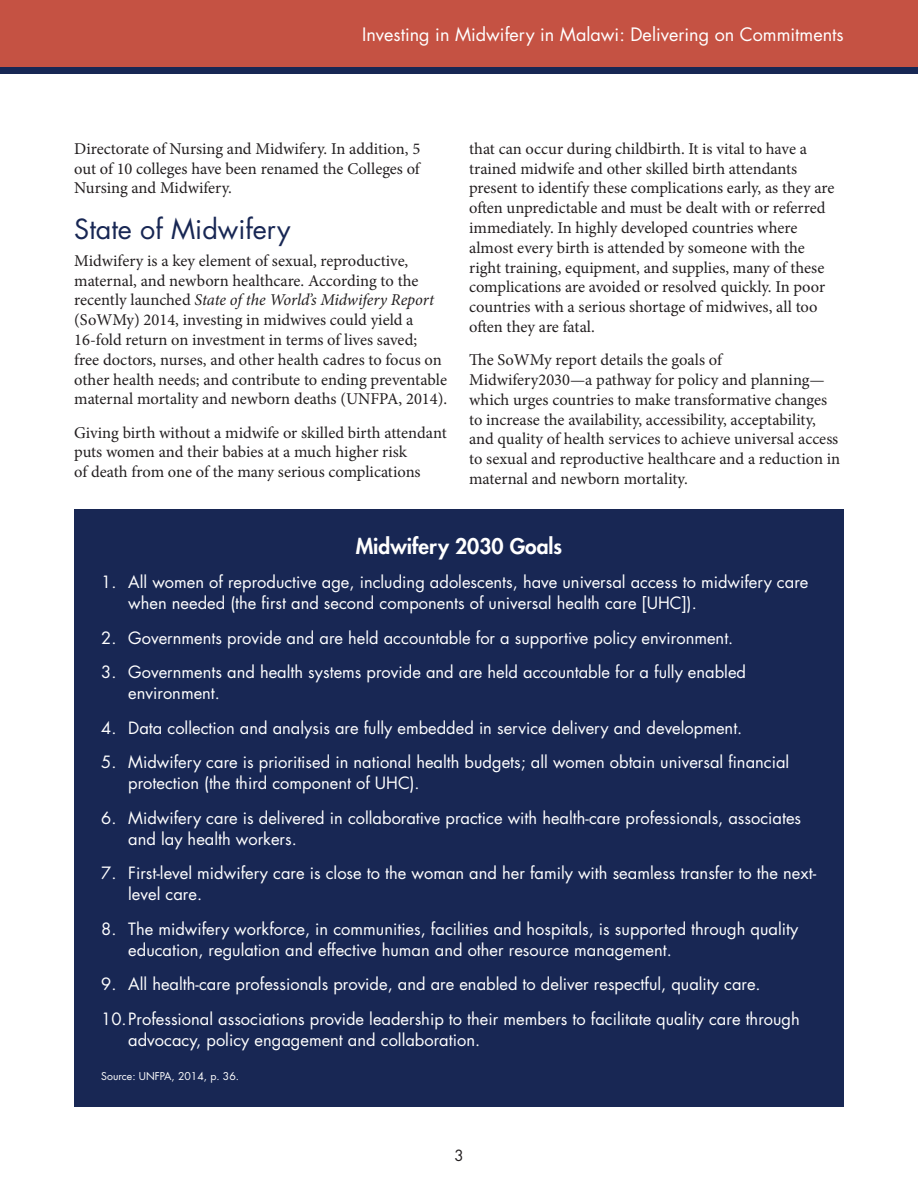
<style>
.page{position:relative;width:918px;height:1188px;background:#fff}
.page>*{position:absolute;margin:0;border:0;box-sizing:border-box;transform-origin:0 0}
.Heading_1{font:27px "Futura Std";color:#182754}
.Callout_Heading{font:800 21px "Futura Std";color:#fff}
.t1{font:18px "Futura Std";color:#fff}
.Body{font:16.5px/19.8px "Minion Pro";color:#231f20}
.t2{font:16.5px/21px "Futura Std";color:#fff}
.Callout_Box{font:15px "Futura Std";color:#231f20}
.Callout_Box-2{font:10.5px "Futura Std";color:#fff}
.s1{font-style:italic}
</style>
<div class="page">
<div style="left:0;top:0;width:918px;height:68px;background:#c55243"></div>
<div style="left:0;top:68px;width:918px;height:6px;background:#182754"></div>
<div style="left:74px;top:509px;width:770px;height:598px;background:#182754"></div>
<p class="t1" style="left:362px;top:23px;width:483px">Investing in Midwifery in Malawi: Delivering on Commitments</p>
<p class="Body" style="left:74px;top:139px;width:348px;text-align:justify">Directorate of Nursing and Midwifery. In addition, 5 out of 10 colleges have been renamed the Colleges of Nursing and Midwifery.</p>
<p class="Heading_1" style="left:74px;top:212px;width:218px">State of Midwifery</p>
<p class="Body" style="left:74px;top:251px;width:374px">Midwifery is a key element of sexual, reproductive, maternal, and newborn healthcare. According to the recently launched <span class="s1">State of the World’s Midwifery Report </span>(SoWMy) 2014, investing in midwives could yield a 16-fold return on investment in terms of lives saved;<br>free doctors, nurses, and other health cadres to focus on other health needs; and contribute to ending preventable maternal mortality and newborn deaths (UNFPA, 2014).</p>
<p class="Body" style="left:74px;top:423px;width:374px">Giving birth without a midwife or skilled birth attendant puts women and their babies at a much higher risk<br>of death from one of the many serious complications</p>
<p class="Body" style="left:469px;top:139px;width:367px">that can occur during childbirth. It is vital to have a trained midwife and other skilled birth attendants present to identify these complications early, as they are often unpredictable and must be dealt with or referred immediately. In highly developed countries where almost every birth is attended by someone with the right training, equipment, and supplies, many of these complications are avoided or resolved quickly. In poor countries with a serious shortage of midwives, all too often they are fatal.</p>
<p class="Body" style="left:469px;top:350px;width:373px">The SoWMy report details the goals of Midwifery2030—a pathway for policy and planning— which urges countries to make transformative changes to increase the availability, accessibility, acceptability, and quality of health services to achieve universal access to sexual and reproductive healthcare and a reduction in maternal and newborn mortality.</p>
<p class="Callout_Heading" style="left:356px;top:532px;width:208px">Midwifery 2030 Goals</p>
<p class="t2" style="left:128px;top:572px;width:682px;text-indent:-27px">1. All women of reproductive age, including adolescents, have universal access to midwifery care when needed (the first and second components of universal health care [UHC]).</p>
<p class="t2" style="left:101px;top:627px;width:634px">2. Governments provide and are held accountable for a supportive policy environment.</p>
<p class="t2" style="left:128px;top:662px;width:619px;text-indent:-27px">3. Governments and health systems provide and are held accountable for a fully enabled environment.</p>
<p class="t2" style="left:101px;top:717px;width:643px">4. Data collection and analysis are fully embedded in service delivery and development.</p>
<p class="t2" style="left:128px;top:752px;width:663px;text-indent:-27px">5. Midwifery care is prioritised in national health budgets; all women obtain universal financial protection (the third component of UHC).</p>
<p class="t2" style="left:128px;top:807px;width:674px;text-indent:-27px">6. Midwifery care is delivered in collaborative practice with health-care professionals, associates and lay health workers.</p>
<p class="t2" style="left:128px;top:863px;width:689px;text-indent:-27px">7. First-level midwifery care is close to the woman and her family with seamless transfer to the next&shy;level care.</p>
<p class="t2" style="left:128px;top:918px;width:672px;text-indent:-27px">8. The midwifery workforce, in communities, facilities and hospitals, is supported through quality education, regulation and effective human and other resource management.</p>
<p class="t2" style="left:101px;top:974px;width:661px">9. All health-care professionals provide, and are enabled to deliver respectful, quality care.</p>
<p class="t2" style="left:128px;top:1008px;width:673px;text-indent:-27px">10.Professional associations provide leadership to their members to facilitate quality care through advocacy, policy engagement and collaboration.</p>
<p class="Callout_Box-2" style="left:101px;top:1069px;width:139px">Source: UNFPA, 2014, p. 36.</p>
<p class="Callout_Box" style="left:454px;top:1146px;width:11px">3</p>
</div>
